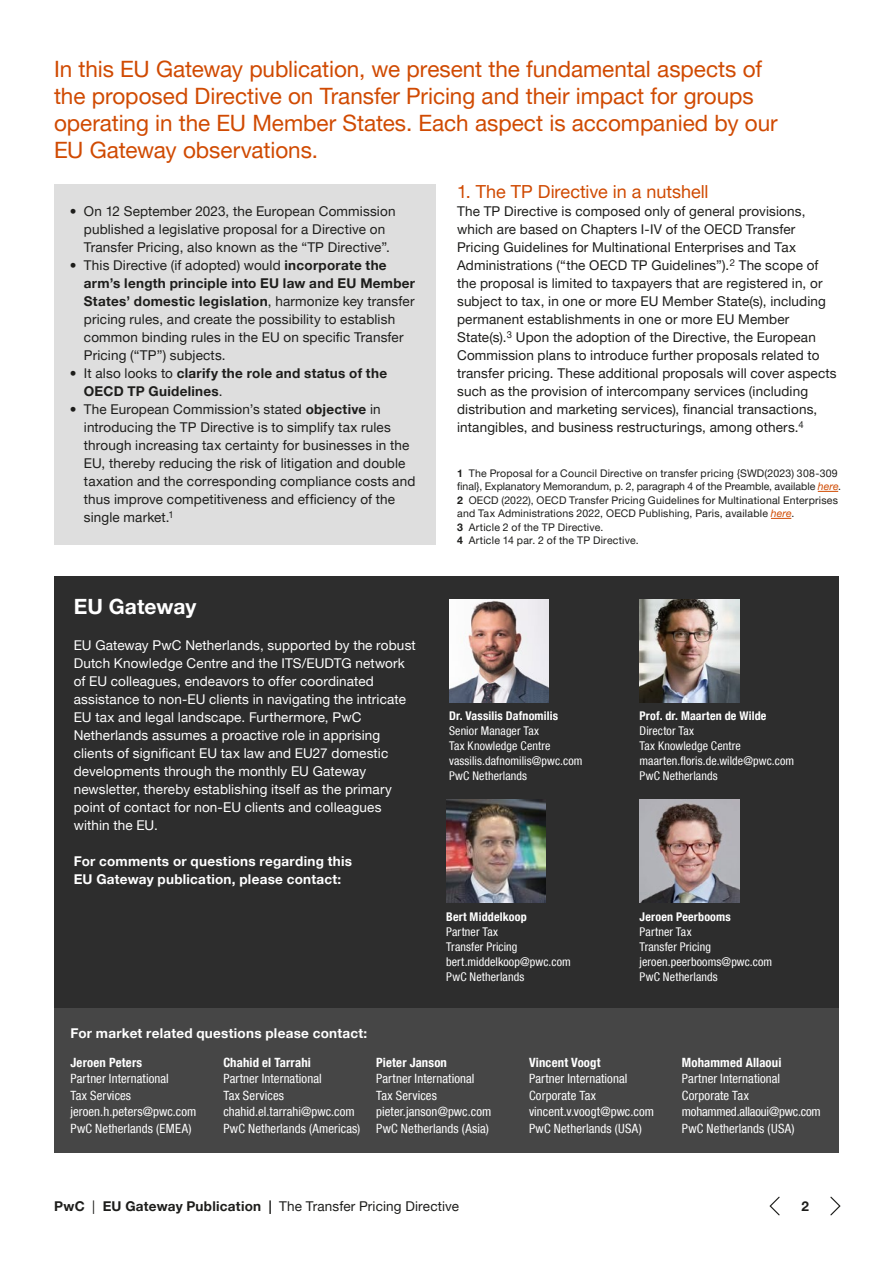
<style>
.page{position:relative;width:893px;height:1263px;background:#fff}
.page>*{position:absolute;margin:0;border:0;box-sizing:border-box;transform-origin:0 0}
.t1{font:22.5px/27px "Helvetica Neue LT Pro";letter-spacing:-.005em;color:#d04a02}
.t2{font:700 21px "Helvetica Neue LT Pro";color:#fff}
.t3{font:18px "Helvetica Neue LT Pro";color:#d04a02}
.t4{font:13.5px/18px "Helvetica Neue LT Pro";letter-spacing:.01em;color:#1d1d1b}
.t5{font:13.5px/18px "Helvetica Neue LT Pro";letter-spacing:.01em;color:#fff}
.t6{font:700 13.5px/18px "Helvetica Neue LT Pro";letter-spacing:.02em;color:#fff}
.t7{font:700 13.5px/18px "Helvetica Neue LT Pro";letter-spacing:.02em;color:#1d1d1b}
.t8{font:condensed 12.75px/16.5px "Helvetica Neue LT Com";letter-spacing:.01em;color:#fff}
.t9{font:700 condensed 12.75px "Helvetica Neue LT Com";letter-spacing:.015em;color:#fff}
.t10{font:condensed 12px/15px "Helvetica Neue LT Com";letter-spacing:.01em;color:#fff}
.t11{font:700 condensed 12px "Helvetica Neue LT Com";letter-spacing:.015em;color:#fff}
.t12{font:10.5px/13.5px "Helvetica Neue LT Pro";letter-spacing:.02em;color:#1d1d1b}
.s1{font-weight:700}
.s2{font-weight:400}
.s3{font-style:italic;color:#d04a02}
</style>
<div class="page">
<svg style="left:769px;top:1196px;width:11px;height:19px"></svg>
<svg style="left:830px;top:1196px;width:11px;height:19px"></svg>
<div style="left:54px;top:576px;width:785px;height:432px;background:#2d2d2d"></div>
<div style="left:54px;top:1008px;width:785px;height:144px;background:#464646"></div>
<img style="left:449px;top:599px;width:100px;height:103px">
<img style="left:639px;top:599px;width:100px;height:103px">
<img style="left:446px;top:799px;width:100px;height:103px">
<img style="left:639px;top:799px;width:100px;height:103px">
<div style="left:54px;top:184px;width:382px;height:360px;background:#dedede"></div>
<svg style="left:818px;top:491px;width:20px;height:1px"></svg>
<svg style="left:771px;top:518px;width:20px;height:1px"></svg>
<h1 class="t1" style="left:54px;top:55px;width:725px">In this EU Gateway publication, we present the fundamental aspects of the proposed Directive on Transfer Pricing and their impact for groups operating in the EU Member States. Each aspect is accompanied by our EU Gateway observations.</h1>
<h3 class="t3" style="left:457px;top:180px;width:253px">1. The TP Directive in a nutshell</h3>
<p class="t4" style="left:457px;top:202px;width:381px">The TP Directive is composed only of general provisions, which are based on Chapters I-IV of the OECD Transfer Pricing Guidelines for Multinational Enterprises and Tax Administrations (“the OECD TP Guidelines”).<sup>2</sup> The scope of the proposal is limited to taxpayers that are registered in, or subject to tax, in one or more EU Member State(s), including permanent establishments in one or more EU Member State(s).<sup>3</sup> Upon the adoption of the Directive, the European Commission plans to introduce further proposals related to transfer pricing. These additional proposals will cover aspects such as the provision of intercompany services (including distribution and marketing services), financial transactions, intangibles, and business restructurings, among others.<sup>4</sup></p>
<p class="t4" style="left:84px;top:202px;width:313px;text-indent:-14px">• On 12 September 2023, the European Commission published a legislative proposal for a Directive on<br>Transfer Pricing, also known as the “TP Directive”.</p>
<p class="t4" style="left:84px;top:256px;width:333px;text-indent:-14px">• This Directive (if adopted) would <span class="s1">incorporate the arm’s length principle into EU law and EU Member States’ domestic legislation</span>, harmonize key transfer pricing rules, and create the possibility to establish common binding rules in the EU on specific Transfer Pricing (“TP”) subjects.</p>
<p class="t7" style="left:84px;top:364px;width:305px;text-indent:-14px"><span class="s2">• It also looks to</span> clarify the role and status of the<br>OECD TP Guidelines<span class="s2">.</span></p>
<p class="t4" style="left:84px;top:400px;width:333px;text-indent:-14px">• The European Commission’s stated <span class="s1">objective</span> in introducing the TP Directive is to simplify tax rules through increasing tax certainty for businesses in the EU, thereby reducing the risk of litigation and double taxation and the corresponding compliance costs and thus improve competitiveness and efficiency of the single market.<sup>1</sup></p>
<p class="t12" style="left:457px;top:466px;width:385px"><span class="s1">1</span> The Proposal for a Council Directive on transfer pricing {SWD(2023) 308-309 final}, Explanatory Memorandum, p. 2, paragraph 4 of the Preamble, available <span class="s3">here</span>.<br><span class="s1">2</span> OECD (2022), OECD Transfer Pricing Guidelines for Multinational Enterprises and Tax Administrations 2022, OECD Publishing, Paris, available <span class="s3">here</span>.<br><span class="s1">3</span> Article 2 of the TP Directive.<br><span class="s1">4</span> Article 14 par. 2 of the TP Directive.</p>
<h2 class="t2" style="left:74px;top:594px;width:124px">EU Gateway</h2>
<p class="t5" style="left:74px;top:636px;width:344px">EU Gateway PwC Netherlands, supported by the robust Dutch Knowledge Centre and the ITS/EUDTG network of EU colleagues, endeavors to offer coordinated assistance to non-EU clients in navigating the intricate EU tax and legal landscape. Furthermore, PwC Netherlands assumes a proactive role in apprising clients of significant EU tax law and EU27 domestic developments through the monthly EU Gateway newsletter, thereby establishing itself as the primary point of contact for non-EU clients and colleagues within the EU.</p>
<p class="t6" style="left:74px;top:852px;width:280px">For comments or questions regarding this<br>EU Gateway publication, please contact:</p>
<p class="t6" style="left:70px;top:1024px;width:298px">For market related questions please contact:</p>
<p class="t11" style="left:449px;top:709px;width:111px">Dr. Vassilis Dafnomilis</p>
<p class="t10" style="left:449px;top:723px;width:135px">Senior Manager Tax<br>Tax Knowledge Centre vassilis.dafnomilis@pwc.com<br>PwC Netherlands</p>
<p class="t11" style="left:446px;top:909px;width:82px">Bert Middelkoop</p>
<p class="t10" style="left:446px;top:924px;width:126px">Partner Tax<br>Transfer Pricing bert.middelkoop@pwc.com<br>PwC Netherlands</p>
<p class="t11" style="left:639px;top:709px;width:128px">Prof. dr. Maarten de Wilde</p>
<p class="t10" style="left:639px;top:723px;width:156px">Director Tax<br>Tax Knowledge Centre maarten.floris.de.wilde@pwc.com<br>PwC Netherlands</p>
<p class="t11" style="left:640px;top:909px;width:93px">Jeroen Peerbooms</p>
<p class="t10" style="left:640px;top:924px;width:134px">Partner Tax<br>Transfer Pricing jeroen.peerbooms@pwc.com<br>PwC Netherlands</p>
<p class="t9" style="left:70px;top:1054px;width:73px">Jeroen Peters</p>
<p class="t8" style="left:70px;top:1070px;width:127px">Partner International<br>Tax Services jeroen.h.peters@pwc.com<br>PwC Netherlands (EMEA)</p>
<p class="t9" style="left:223px;top:1054px;width:89px">Chahid el Tarrahi</p>
<p class="t8" style="left:223px;top:1070px;width:139px">Partner International<br>Tax Services chahid.el.tarrahi@pwc.com<br>PwC Netherlands (Americas)</p>
<p class="t9" style="left:376px;top:1054px;width:72px">Pieter Janson</p>
<p class="t8" style="left:376px;top:1070px;width:117px">Partner International<br>Tax Services pieter.janson@pwc.com<br>PwC Netherlands (Asia)</p>
<p class="t9" style="left:529px;top:1054px;width:73px">Vincent Voogt</p>
<p class="t8" style="left:529px;top:1070px;width:126px">Partner International<br>Corporate Tax vincent.v.voogt@pwc.com<br>PwC Netherlands (USA)</p>
<p class="t9" style="left:682px;top:1054px;width:101px">Mohammed Allaoui</p>
<p class="t8" style="left:682px;top:1070px;width:140px">Partner International<br>Corporate Tax mohammed.allaoui@pwc.com<br>PwC Netherlands (USA)</p>
<p class="t4" style="left:54px;top:1197px;width:407px"><span class="s1">PwC</span> | <span class="s1">EU Gateway Publication |</span> The Transfer Pricing Directive</p>
<p class="t7" style="left:802px;top:1197px;width:9px">2</p>
</div>
